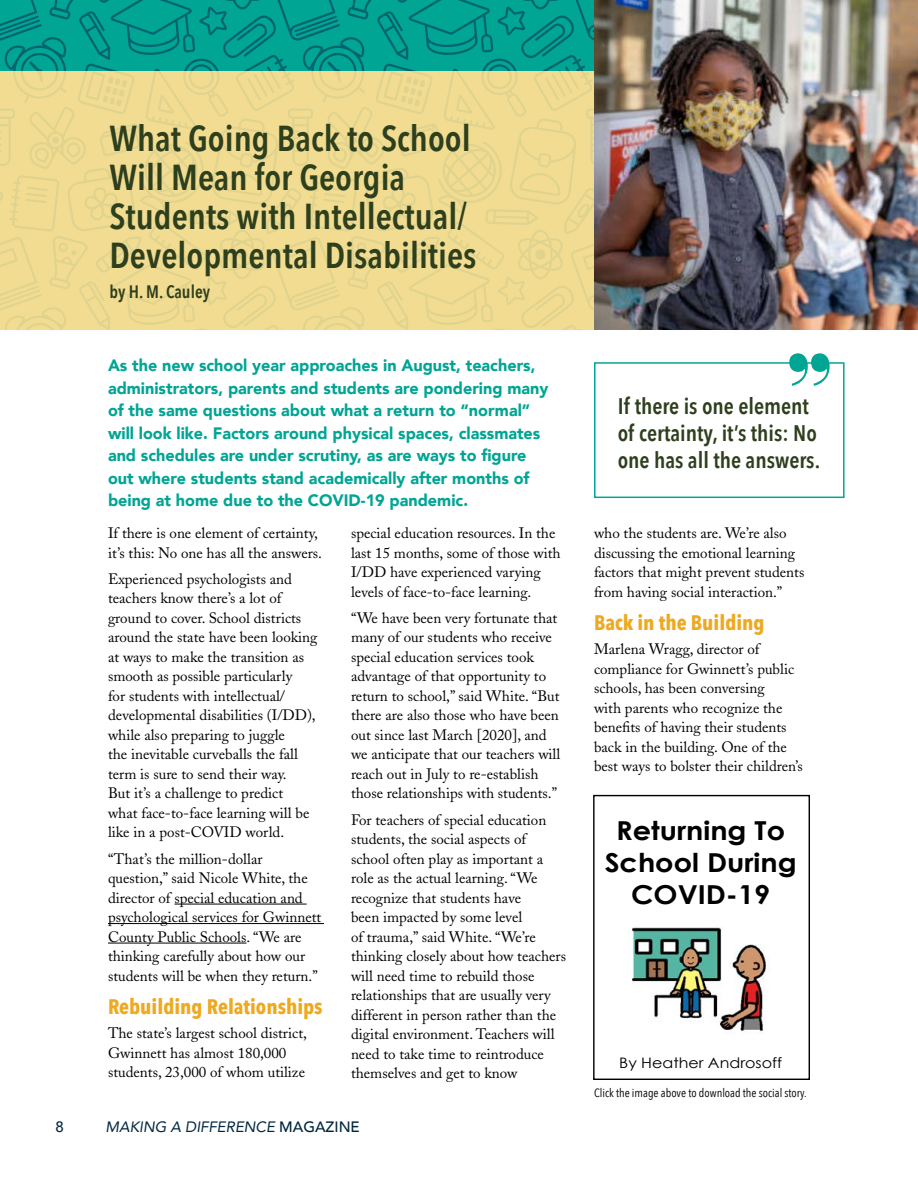
<style>
.page{position:relative;width:918px;height:1188px;background:#fff}
.page>*{position:absolute;margin:0;border:0;box-sizing:border-box;transform-origin:0 0}
.t1{font:600 36px/39px "Avenir Next Condensed";color:#2e3f1d}
.t2{font:700 26.1px/32px "Century Gothic";color:#000;text-align:center;scale:1.1 1}
.t3{font:600 22.5px/27px "Avenir Next Condensed";color:#2e3f1d}
.t4{font:700 21px "Avenir Next Condensed";color:#eea920}
.t5{font:600 18px "Avenir Next Condensed";color:#2e3f1d;scale:.96 1}
.t6{font:900 16.5px/22.5px "Avenir";color:#00a594}
.t7{font:15px/19.5px "Adobe Caslon";color:#000}
.t8{font:italic 15px "Avenir";color:#00273f}
.t9{font:500 15px "Avenir";color:#00273f}
.t10{font:14.4px "Century Gothic";color:#000;scale:1.1 1}
.t11{font:12px "Avenir Next Condensed";color:#000}
.s1{font-weight:500;font-style:normal}
</style>
<div class="page">
<svg style="left:0;top:0;width:594px;height:330px"></svg>
<hr style="left:174px;top:904px;width:133px;height:1px;background:#000">
<hr style="left:108px;top:923px;width:216px;height:1px;background:#000">
<hr style="left:108px;top:943px;width:138px;height:1px;background:#000">
<img style="left:631px;top:927px;width:139px;height:105px">
<div style="left:593px;top:795px;width:217px;height:285px;border:1px solid #000"></div>
<img style="left:594px;top:0;width:324px;height:330px">
<div style="left:594px;top:362px;width:251px;height:136px;background:#fff;border:2px solid #00a594"></div>
<svg style="left:789px;top:353px;width:41px;height:33px"></svg>
<p class="t1" style="left:110px;top:118px;width:369px">What Going Back to School<br>Will Mean for Georgia<br>Students with Intellectual/<br>Developmental Disabilities</p>
<p class="t5" style="left:110px;top:276px;width:106px">by H. M. Cauley</p>
<p class="t6" style="left:108px;top:354px;width:442px">As the new school year approaches in August, teachers, administrators, parents and students are pondering many of the same questions about what a return to “normal” will look like. Factors around physical spaces, classmates and schedules are under scrutiny, as are ways to figure out where students stand academically after months of being at home due to the COVID-19 pandemic.</p>
<p class="t7" style="left:108px;top:523px;width:216px">If there is one element of certainty, it’s this: No one has all the answers.</p>
<p class="t7" style="left:108px;top:569px;width:211px">Experienced psychologists and teachers know there’s a lot of ground to cover. School districts around the state have been looking at ways to make the transition as smooth as possible particularly<br>for students with intellectual/ developmental disabilities (I/DD), while also preparing to juggle<br>the inevitable curveballs the fall term is sure to send their way.<br>But it’s a challenge to predict<br>what face-to-face learning will be like in a post-COVID world.</p>
<p class="t7" style="left:108px;top:849px;width:215px">“That’s the million-dollar question,” said Nicole White, the director of special education and psychological services for Gwinnett County Public Schools. “We are thinking carefully about how our students will be when they return.”</p>
<p class="t4" style="left:108px;top:994px;width:216px">Rebuilding Relationships</p>
<p class="t7" style="left:108px;top:1024px;width:200px">The state’s largest school district,<br>Gwinnett has almost 180,000 students, 23,000 of whom utilize</p>
<p class="t7" style="left:351px;top:523px;width:211px">special education resources. In the last 15 months, some of those with I/DD have experienced varying levels of face-to-face learning.</p>
<p class="t7" style="left:351px;top:608px;width:211px">“We have been very fortunate that many of our students who receive special education services took advantage of that opportunity to return to school,” said White. “But there are also those who have been out since last March [2020], and we anticipate that our teachers will reach out in July to re-establish those relationships with students.”</p>
<p class="t7" style="left:351px;top:810px;width:217px">For teachers of special education students, the social aspects of school often play as important a role as the actual learning. “We recognize that students have<br>been impacted by some level<br>of trauma,” said White. “We’re thinking closely about how teachers will need time to rebuild those relationships that are usually very different in person rather than the digital environment. Teachers will need to take time to reintroduce themselves and get to know</p>
<p class="t9" style="left:56px;top:1114px;width:10px">8</p>
<p class="t8" style="left:106px;top:1117px;width:256px">MAKING A DIFFERENCE <span class="s1">MAGAZINE</span></p>
<p class="t3" style="left:618px;top:392px;width:204px">If there is one element of certainty, it’s this: No one has all the answers.</p>
<p class="t7" style="left:594px;top:523px;width:212px">who the students are. We’re also discussing the emotional learning factors that might prevent students from having social interaction.”</p>
<p class="t4" style="left:594px;top:610px;width:172px">Back in the Building</p>
<p class="t7" style="left:594px;top:640px;width:210px">Marlena Wragg, director of compliance for Gwinnett’s public schools, has been conversing<br>with parents who recognize the benefits of having their students back in the building. One of the best ways to bolster their children’s</p>
<p class="t2" style="left:605px;top:813px;width:176px">Returning To<br>School During<br>COVID-19</p>
<p class="t10" style="left:619px;top:1053px;width:150px">By Heather Androsoff</p>
<p class="t11" style="left:594px;top:1083px;width:214px">Click the image above to download the social story.</p>
</div>
